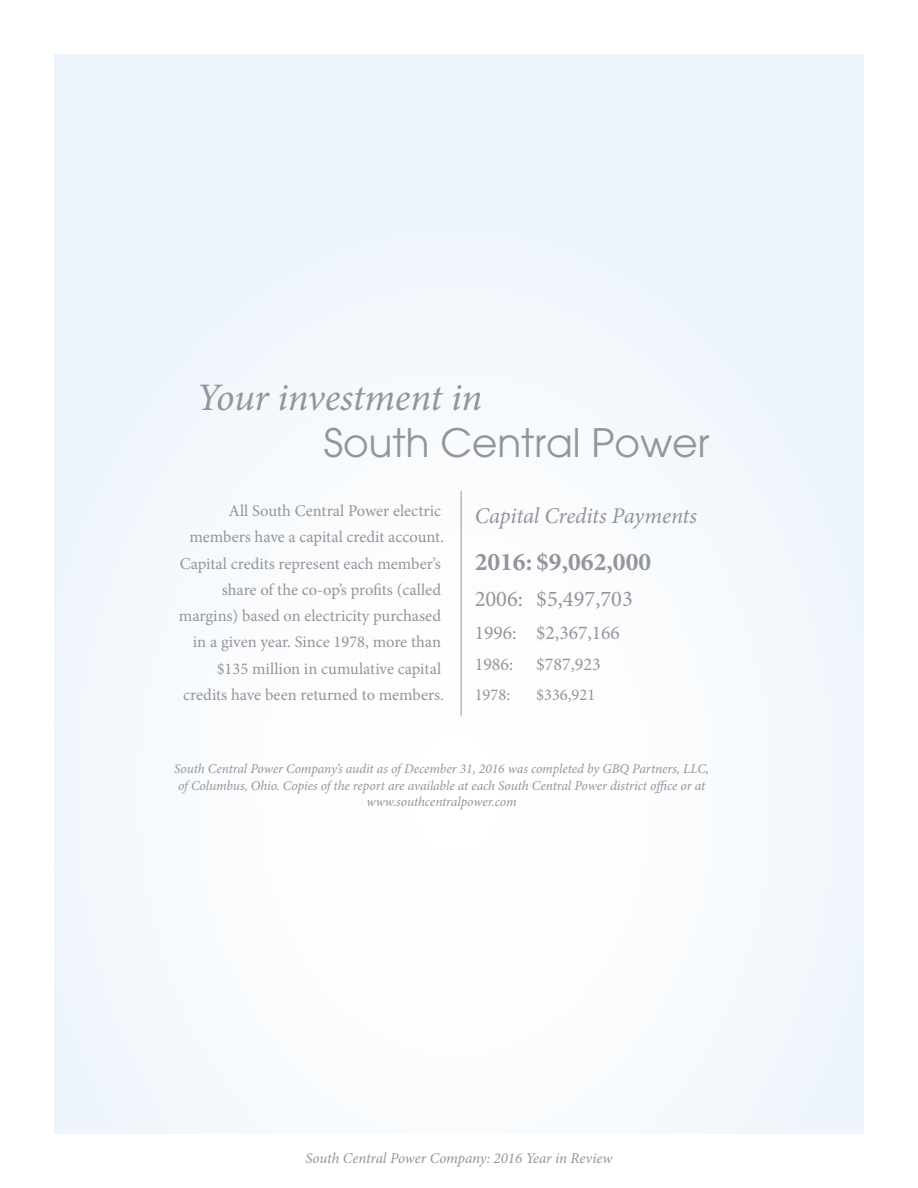
<style>
.page{position:relative;width:918px;height:1188px;background:#fff}
.page>*{position:absolute;margin:0;border:0;box-sizing:border-box;transform-origin:0 0}
.t1{font:39px "Avant Garde";color:#939598}
.t2{font:italic 39px "Minion Pro";letter-spacing:-.01em;color:#939598}
.t3{font:700 25.5px "Minion Pro";color:#939598}
.t4{font:italic 22.5px "Minion Pro";letter-spacing:-.01em;color:#939598}
.t5{font:22.5px "Minion Pro";color:#939598}
.t6{font:19.5px "Minion Pro";color:#939598}
.t7{font:18px "Minion Pro";color:#939598}
.t8{font:16.5px/26.2px "Minion Pro";color:#939598;text-align:right}
.t9{font:italic 15px "Minion Pro";letter-spacing:-.01em;color:#939598}
.t10{font:italic 13.5px/16.5px "Minion Pro";letter-spacing:-.01em;color:#939598;text-align:center}
</style>
<div class="page">
<div style="left:54px;top:54px;width:810px;height:1080px;background:#f4f8fc"></div>
<hr style="left:461px;top:491px;width:1px;height:225px;background:#939598">
<h1 class="t2" style="left:196px;top:371px;width:287px">Your investment in</h1>
<h1 class="t1" style="left:324px;top:420px;width:387px">South Central Power</h1>
<p class="t8" style="left:179px;top:498px;width:267px">All South Central Power electric members have a capital credit account.<br>Capital credits represent each member’s share of the co-op’s profits (called margins) based on electricity purchased in a given year. Since 1978, more than $135 million in cumulative capital credits have been returned to members.</p>
<h3 class="t4" style="left:475px;top:500px;width:224px">Capital Credits Payments</h3>
<h2 class="t3" style="left:475px;top:543px;width:178px">2016: $9,062,000</h2>
<h3 class="t5" style="left:475px;top:584px;width:160px">2006: $5,497,703</h3>
<p class="t6" style="left:475px;top:620px;width:147px">1996: $2,367,166</p>
<p class="t7" style="left:475px;top:653px;width:40px">1986:</p>
<p class="t7" style="left:536px;top:653px;width:66px">$787,923</p>
<p class="t8" style="left:475px;top:681px;width:37px">1978:</p>
<p class="t8" style="left:536px;top:681px;width:61px">$336,921</p>
<p class="t10" style="left:174px;top:760px;width:536px">South Central Power Company’s audit as of December 31, 2016 was completed by GBQ Partners, LLC, of Columbus, Ohio. Copies of the report are available at each South Central Power district office or at www.southcentralpower.com</p>
<p class="t9" style="left:305px;top:1148px;width:309px">South Central Power Company: 2016 Year in Review</p>
</div>
